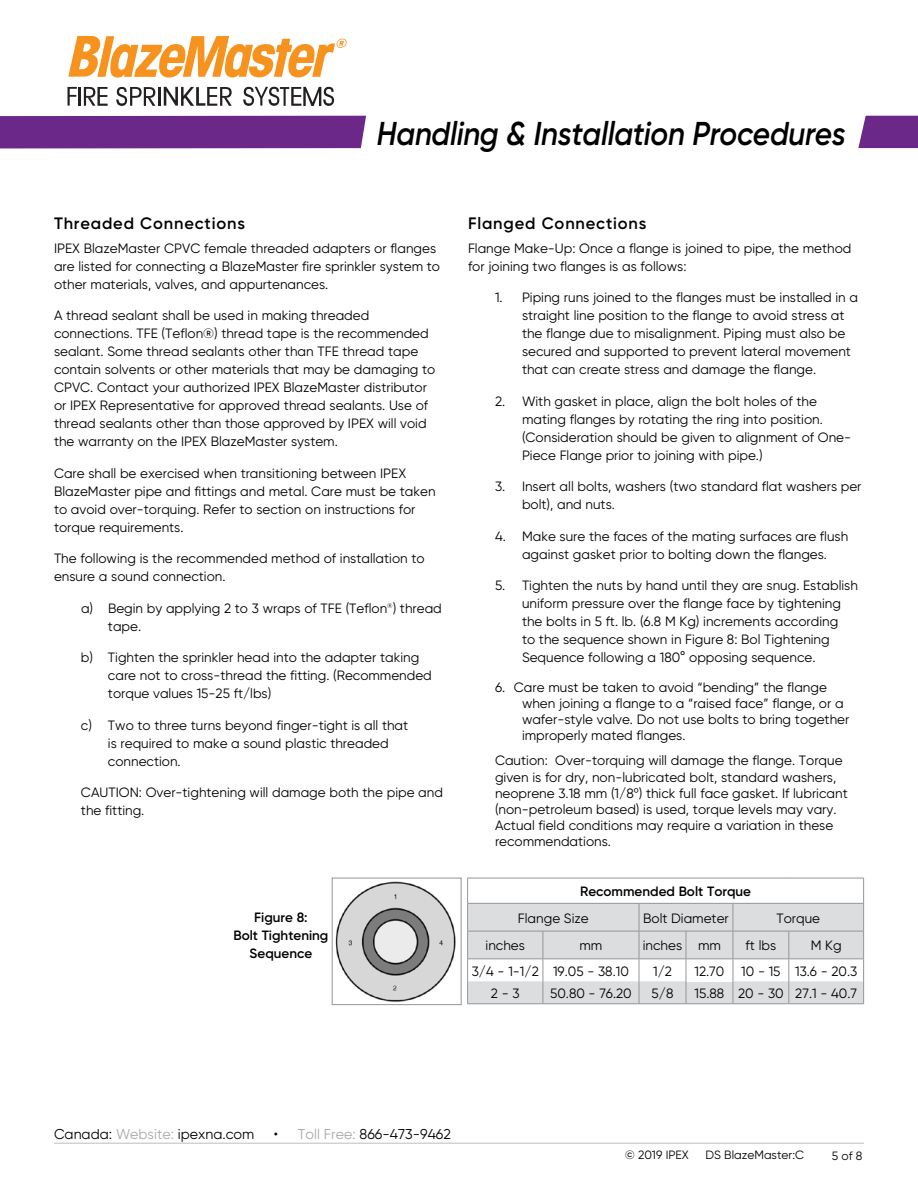
<style>
.page{position:relative;width:918px;height:1188px;background:#fff}
.page>*{position:absolute;margin:0;border:0;box-sizing:border-box;transform-origin:0 0}
.t1{font:italic 600 33px "Gilroy";letter-spacing:-.01em;color:#000;scale:.9 1}
.t2{font:600 16.5px "Gilroy";letter-spacing:.05em;color:#000}
.t3{font:14.25px "Gilroy";color:#000}
.t4{font:13.5px/18px "Gilroy";color:#000}
.t5{font:600 13.5px/18px "Gilroy";color:#000;text-align:center}
.t6{font:12px "Gilroy";color:#000}
.s1{font-family:"Century Gothic"}
.s2{color:#a7a9ac}
</style>
<div class="page">
<svg style="left:467px;top:878px;width:397px;height:125px"></svg>
<hr style="left:467px;top:1003px;width:76px;height:1px;background:#939598">
<hr style="left:543px;top:1003px;width:96px;height:1px;background:#939598">
<hr style="left:639px;top:1003px;width:47px;height:1px;background:#939598">
<hr style="left:686px;top:1003px;width:47px;height:1px;background:#939598">
<hr style="left:733px;top:1003px;width:56px;height:1px;background:#939598">
<hr style="left:789px;top:1003px;width:75px;height:1px;background:#939598">
<img style="left:335px;top:881px;width:121px;height:121px">
<div style="left:332px;top:878px;width:130px;height:127px;border:1px solid #939598"></div>
<svg style="left:858px;top:116px;width:60px;height:32px;background:#75368f"></svg>
<div style="left:0;top:116px;width:366px;height:32px;background:#6c2888"></div>
<svg style="left:68px;top:36px;width:279px;height:42px"></svg>
<svg style="left:116px;top:87px;width:116px;height:19px"></svg>
<svg style="left:243px;top:87px;width:91px;height:19px"></svg>
<svg style="left:68px;top:87px;width:9px;height:19px"></svg>
<hr style="left:78px;top:87px;width:3px;height:19px;background:#231f20">
<svg style="left:84px;top:87px;width:24px;height:19px"></svg>
<hr style="left:54px;top:1143px;width:810px;height:1px;background:#bcbec0">
<h1 class="t1" style="left:377px;top:113px;width:523px">Handling &amp; Installation Procedures</h1>
<p class="t2" style="left:54px;top:213px;width:192px">Threaded Connections</p>
<p class="t4" style="left:54px;top:239px;width:388px">IPEX BlazeMaster CPVC female threaded adapters or flanges are listed for connecting a BlazeMaster fire sprinkler system to other materials, valves, and appurtenances.</p>
<p class="t4" style="left:54px;top:306px;width:383px">A thread sealant shall be used in making threaded connections. TFE (Teflon®) thread tape is the recommended sealant. Some thread sealants other than TFE thread tape contain solvents or other materials that may be damaging to CPVC. Contact your authorized IPEX BlazeMaster distributor or IPEX Representative for approved thread sealants. Use of thread sealants other than those approved by IPEX will void the warranty on the IPEX BlazeMaster system.</p>
<p class="t4" style="left:54px;top:464px;width:383px">Care shall be exercised when transitioning between IPEX BlazeMaster pipe and fittings and metal. Care must be taken to avoid over-torquing. Refer to section on instructions for torque requirements.</p>
<p class="t4" style="left:54px;top:549px;width:372px">The following is the recommended method of installation to ensure a sound connection.</p>
<p class="t4" style="left:108px;top:599px;width:335px;text-indent:-27px">a) Begin by applying 2 to 3 wraps of TFE (Teflon<sup>®</sup>) thread tape.</p>
<p class="t4" style="left:108px;top:648px;width:325px;text-indent:-27px">b) Tighten the sprinkler head into the adapter taking care not to cross-thread the fitting. (Recommended torque values 15-25 ft/lbs)</p>
<p class="t4" style="left:108px;top:716px;width:302px;text-indent:-27px">c) Two to three turns beyond finger-tight is all that is required to make a sound plastic threaded connection.</p>
<p class="t4" style="left:81px;top:783px;width:364px">CAUTION: Over-tightening will damage both the pipe and the fitting.</p>
<p class="t5" style="left:234px;top:909px;width:96px">Figure 8:<br>Bolt Tightening<br>Sequence</p>
<p class="t2" style="left:468px;top:213px;width:180px">Flanged Connections</p>
<p class="t4" style="left:468px;top:239px;width:385px">Flange Make-Up: Once a flange is joined to pipe, the method for joining two flanges is as follows:</p>
<p class="t4" style="left:522px;top:288px;width:338px;text-indent:-27px">1. Piping runs joined to the flanges must be installed in a straight line position to the flange to avoid stress at the flange due to misalignment. Piping must also be secured and supported to prevent lateral movement that can create stress and damage the flange.</p>
<p class="t4" style="left:522px;top:392px;width:331px;text-indent:-27px">2. With gasket in place, align the bolt holes of the mating flanges by rotating the ring into position. (Consideration should be given to alignment of One-Piece Flange prior to joining with pipe.)</p>
<p class="t4" style="left:522px;top:477px;width:341px;text-indent:-27px">3. Insert all bolts, washers (two standard flat washers per bolt), and nuts.</p>
<p class="t4" style="left:495px;top:527px;width:355px;text-align:center">4. Make sure the faces of the mating surfaces are flush against gasket prior to bolting down the flanges.</p>
<p class="t4" style="left:522px;top:576px;width:337px;text-indent:-27px">5. Tighten the nuts by hand until they are snug. Establish uniform pressure over the flange face by tightening the bolts in 5 ft. lb. (6.8 M Kg) increments according<br>to the sequence shown in Figure 8: Bol Tightening Sequence following a 180° opposing sequence.</p>
<p class="t4" style="left:522px;top:679px;width:329px;line-height:16.2px;text-indent:-27px">6. Care must be taken to avoid “bending” the flange when joining a flange to a “raised face” flange, or a wafer-style valve. Do not use bolts to bring together improperly mated flanges.</p>
<p class="t4" style="left:495px;top:753px;width:354px;line-height:16.2px">Caution: Over-torquing will damage the flange. Torque given is for dry, non-lubricated bolt, standard washers, neoprene 3.18 mm (1/8<span class="s1">º</span>) thick full face gasket. If lubricant (non-petroleum based) is used, torque levels may vary.<br>Actual field conditions may require a variation in these recommendations.</p>
<p class="t5" style="left:580px;top:882px;width:173px">Recommended Bolt Torque</p>
<p class="t4" style="left:518px;top:909px;width:72px">Flange Size</p>
<p class="t4" style="left:643px;top:909px;width:87px">Bolt Diameter</p>
<p class="t4" style="left:776px;top:909px;width:45px">Torque</p>
<p class="t4" style="left:486px;top:937px;width:41px">inches</p>
<p class="t4" style="left:580px;top:937px;width:24px">mm</p>
<p class="t4" style="left:643px;top:937px;width:80px">inches mm</p>
<p class="t4" style="left:746px;top:937px;width:32px">ft lbs</p>
<p class="t4" style="left:811px;top:937px;width:32px">M Kg</p>
<p class="t4" style="left:472px;top:962px;width:159px">3/4 - 1-1/2 19.05 - 38.10</p>
<p class="t4" style="left:653px;top:962px;width:20px">1/2</p>
<p class="t4" style="left:695px;top:962px;width:164px">12.70 10 - 15 13.6 - 20.3</p>
<p class="t4" style="left:491px;top:984px;width:30px">2 - 3</p>
<p class="t4" style="left:550px;top:984px;width:83px">50.80 - 76.20</p>
<p class="t4" style="left:652px;top:984px;width:23px">5/8</p>
<p class="t4" style="left:695px;top:984px;width:164px">15.88 20 - 30 27.1 - 40.7</p>
<p class="t3" style="left:54px;top:1125px;width:202px">Canada: <span class="s2">Website:</span> ipexna.com</p>
<p class="t3" style="left:274px;top:1125px;width:179px">• <span class="s2">Toll Free:</span> 866-473-9462</p>
<p class="t6" style="left:625px;top:1147px;width:65px">© 2019 IPEX</p>
<p class="t6" style="left:705px;top:1147px;width:100px">DS BlazeMaster:C</p>
<p class="t6" style="left:832px;top:1149px;width:32px">5 of 8</p>
</div>
